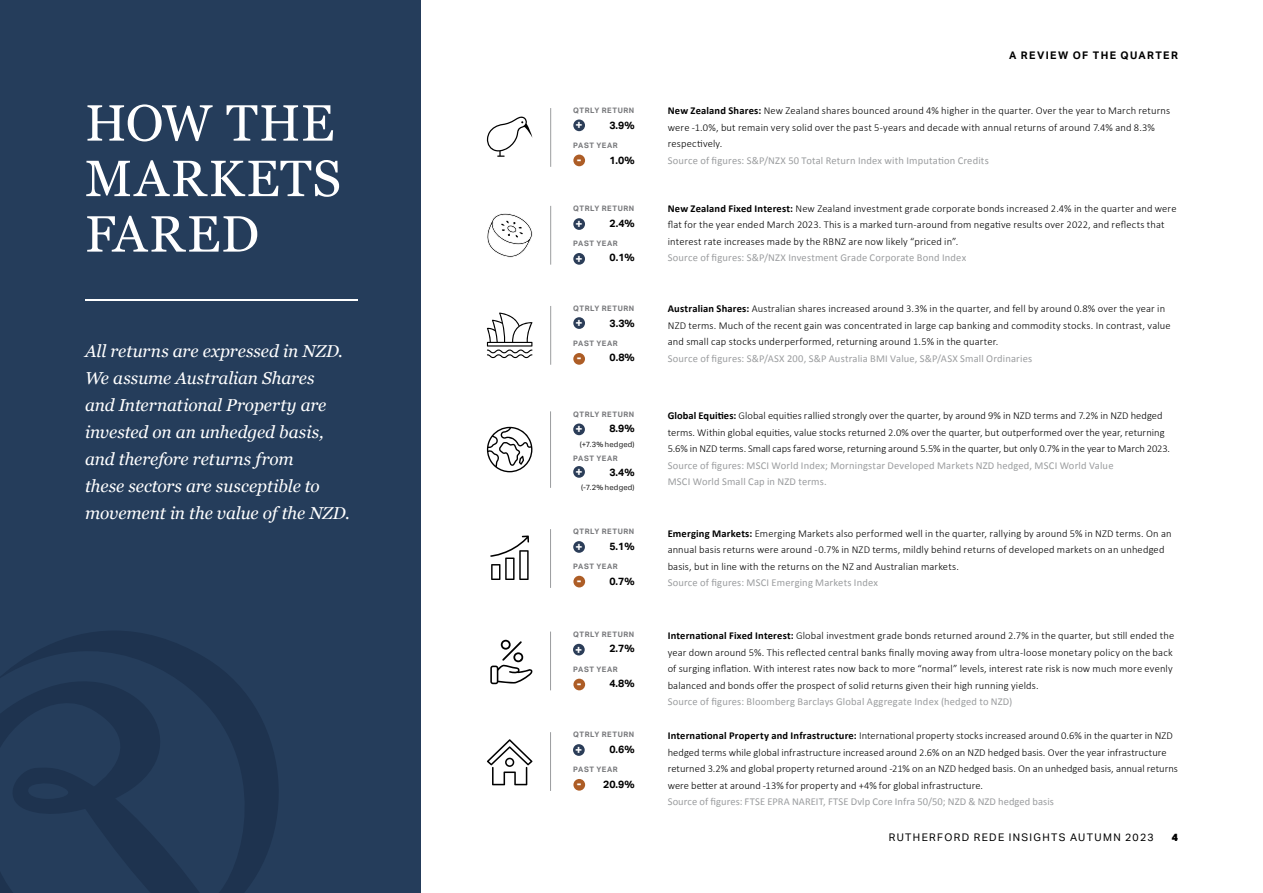
<style>
.page{position:relative;width:1263px;height:893px;background:#fff}
.page>*{position:absolute;margin:0;border:0;box-sizing:border-box;transform-origin:0 0}
.t1{font:51px/55.5px "Georgia";letter-spacing:.02em;color:#fff}
.t2{font:italic 17.25px/27px "Georgia";letter-spacing:-.005em;color:#fff}
.t3{font:700 12px "Aktiv Grotesk";color:#fff}
.t4{font:300 10.5px/16.5px "Calibri";letter-spacing:.01em;color:#000}
.t5{font:10.5px/16.5px "Calibri";letter-spacing:.015em;color:#9b9d9f}
.t6{font:700 10.5px "Aktiv Grotesk";letter-spacing:.13em;color:#000}
.t7{font:10.5px "Aktiv Grotesk";letter-spacing:.13em;color:#000}
.t8{font:900 10.5px "Aktiv Grotesk";color:#000}
.t9{font:700 7.5px "Aktiv Grotesk";letter-spacing:.08em;color:#77787b}
.t10{font:7.5px "Aktiv Grotesk";letter-spacing:.03em;color:#1c1c1c}
.s1{font-weight:700}
</style>
<div class="page">
<div style="left:0;top:0;width:421px;height:893px;background:#253d5b"></div>
<hr style="left:85px;top:299px;width:273px;height:1px;background:#fff">
<div style="left:573px;top:541px;width:12px;height:12px;background:#2b3d58;border-radius:50%"></div>
<div style="left:573px;top:576px;width:12px;height:11px;background:#ad5d26;border-radius:50%"></div>
<hr style="left:550px;top:529px;width:1px;height:59px;background:#9b9d9f">
<svg style="left:490px;top:535px;width:39px;height:45px"></svg>
<svg style="left:0;top:631px;width:278px;height:262px"></svg>
<hr style="left:550px;top:108px;width:1px;height:59px;background:#9b9d9f">
<svg style="left:486px;top:116px;width:46px;height:41px"></svg>
<div style="left:573px;top:155px;width:12px;height:11px;background:#ad5d26;border-radius:50%"></div>
<div style="left:573px;top:119px;width:12px;height:12px;background:#2b3d58;border-radius:50%"></div>
<div style="left:573px;top:423px;width:12px;height:12px;background:#2b3d58;border-radius:50%"></div>
<div style="left:573px;top:466px;width:12px;height:12px;background:#2b3d58;border-radius:50%"></div>
<hr style="left:550px;top:411px;width:1px;height:77px;background:#9b9d9f">
<svg style="left:487px;top:427px;width:45px;height:45px"></svg>
<div style="left:573px;top:744px;width:12px;height:12px;background:#2b3d58;border-radius:50%"></div>
<div style="left:573px;top:779px;width:12px;height:12px;background:#ad5d26;border-radius:50%"></div>
<hr style="left:550px;top:732px;width:1px;height:59px;background:#9b9d9f">
<svg style="left:487px;top:739px;width:45px;height:46px"></svg>
<div style="left:573px;top:253px;width:12px;height:12px;background:#2b3d58;border-radius:50%"></div>
<hr style="left:550px;top:206px;width:1px;height:59px;background:#9b9d9f">
<svg style="left:487px;top:213px;width:46px;height:44px"></svg>
<div style="left:573px;top:218px;width:12px;height:12px;background:#2b3d58;border-radius:50%"></div>
<hr style="left:550px;top:306px;width:1px;height:59px;background:#9b9d9f">
<svg style="left:487px;top:313px;width:45px;height:45px"></svg>
<div style="left:573px;top:317px;width:12px;height:12px;background:#2b3d58;border-radius:50%"></div>
<div style="left:573px;top:353px;width:12px;height:12px;background:#ad5d26;border-radius:50%"></div>
<div style="left:573px;top:679px;width:12px;height:11px;background:#ad5d26;border-radius:50%"></div>
<hr style="left:550px;top:632px;width:1px;height:58px;background:#9b9d9f">
<svg style="left:490px;top:640px;width:43px;height:44px"></svg>
<div style="left:573px;top:644px;width:12px;height:11px;background:#2b3d58;border-radius:50%"></div>
<p class="t6" style="left:1009px;top:49px;width:170px">A REVIEW OF THE QUARTER</p>
<h1 class="t1" style="left:85px;top:93px;width:258px">HOW THE<br>MARKETS<br>FARED</h1>
<p class="t4" style="left:668px;top:102px;width:504px"><span class="s1">New Zealand Shares:</span> New Zealand shares bounced around 4% higher in the quarter. Over the year to March returns were -1.0%, but remain very solid over the past 5-years and decade with annual returns of around 7.4% and 8.3% respectively.</p>
<p class="t9" style="left:573px;top:106px;width:63px">QTRLY RETURN</p>
<p class="t9" style="left:573px;top:141px;width:46px">PAST YEAR</p>
<p class="t3" style="left:577px;top:153px;width:6px">-</p>
<p class="t6" style="left:609px;top:119px;width:27px">3.9%</p>
<p class="t6" style="left:609px;top:154px;width:27px">1.0%</p>
<p class="t3" style="left:576px;top:118px;width:9px">+</p>
<p class="t5" style="left:668px;top:152px;width:323px">Source of figures: S&amp;P/NZX 50 Total Return Index with Imputation Credits</p>
<p class="t4" style="left:668px;top:200px;width:510px"><span class="s1">New Zealand Fixed Interest:</span> New Zealand investment grade corporate bonds increased 2.4% in the quarter and were flat for the year ended March 2023. This is a marked turn-around from negative results over 2022, and reflects that interest rate increases made by the RBNZ are now likely “priced in”.</p>
<p class="t5" style="left:668px;top:250px;width:300px">Source of figures: S&amp;P/NZX Investment Grade Corporate Bond Index</p>
<p class="t9" style="left:573px;top:204px;width:63px">QTRLY RETURN</p>
<p class="t9" style="left:573px;top:239px;width:46px">PAST YEAR</p>
<p class="t6" style="left:609px;top:217px;width:27px">2.4%</p>
<p class="t6" style="left:609px;top:252px;width:27px">0.1%</p>
<p class="t3" style="left:576px;top:217px;width:9px">+</p>
<p class="t3" style="left:576px;top:252px;width:9px">+</p>
<h2 class="t2" style="left:85px;top:337px;width:266px">All returns are expressed in NZD.<br>We assume Australian Shares<br>and International Property are invested on an unhedged basis, and therefore returns from<br>these sectors are susceptible to movement in the value of the NZD.</h2>
<p class="t9" style="left:573px;top:304px;width:63px">QTRLY RETURN</p>
<p class="t9" style="left:573px;top:339px;width:46px">PAST YEAR</p>
<p class="t6" style="left:609px;top:317px;width:27px">3.3%</p>
<p class="t6" style="left:609px;top:352px;width:27px">0.8%</p>
<p class="t3" style="left:576px;top:316px;width:9px">+</p>
<p class="t3" style="left:577px;top:351px;width:6px">-</p>
<p class="t9" style="left:573px;top:410px;width:63px">QTRLY RETURN</p>
<p class="t10" style="left:580px;top:440px;width:56px">(+7.3% hedged)</p>
<p class="t10" style="left:581px;top:483px;width:55px">(-7.2% hedged)</p>
<p class="t6" style="left:609px;top:422px;width:27px">8.9%</p>
<p class="t6" style="left:609px;top:466px;width:27px">3.4%</p>
<p class="t3" style="left:575px;top:422px;width:9px">+</p>
<p class="t3" style="left:575px;top:465px;width:9px">+</p>
<p class="t9" style="left:573px;top:453px;width:46px">PAST YEAR</p>
<p class="t9" style="left:573px;top:527px;width:63px">QTRLY RETURN</p>
<p class="t9" style="left:573px;top:562px;width:46px">PAST YEAR</p>
<p class="t6" style="left:609px;top:540px;width:27px">5.1%</p>
<p class="t6" style="left:609px;top:575px;width:27px">0.7%</p>
<p class="t3" style="left:575px;top:540px;width:9px">+</p>
<p class="t3" style="left:577px;top:574px;width:6px">-</p>
<p class="t9" style="left:573px;top:630px;width:63px">QTRLY RETURN</p>
<p class="t9" style="left:573px;top:665px;width:46px">PAST YEAR</p>
<p class="t6" style="left:609px;top:642px;width:27px">2.7%</p>
<p class="t6" style="left:609px;top:677px;width:27px">4.8%</p>
<p class="t3" style="left:575px;top:643px;width:9px">+</p>
<p class="t3" style="left:577px;top:677px;width:6px">-</p>
<p class="t9" style="left:573px;top:730px;width:63px">QTRLY RETURN</p>
<p class="t9" style="left:573px;top:765px;width:46px">PAST YEAR</p>
<p class="t6" style="left:609px;top:743px;width:27px">0.6%</p>
<p class="t6" style="left:603px;top:778px;width:33px">20.9%</p>
<p class="t3" style="left:575px;top:743px;width:9px">+</p>
<p class="t3" style="left:577px;top:777px;width:6px">-</p>
<p class="t4" style="left:668px;top:300px;width:504px"><span class="s1">Australian Shares:</span> Australian shares increased around 3.3% in the quarter, and fell by around 0.8% over the year in<br>NZD terms. Much of the recent gain was concentrated in large cap banking and commodity stocks. In contrast, value and small cap stocks underperformed, returning around 1.5% in the quarter.</p>
<p class="t5" style="left:668px;top:350px;width:366px">Source of figures: S&amp;P/ASX 200, S&amp;P Australia BMI Value, S&amp;P/ASX Small Ordinaries</p>
<p class="t4" style="left:668px;top:407px;width:504px"><span class="s1">Global Equities:</span> Global equities rallied strongly over the quarter, by around 9% in NZD terms and 7.2% in NZD hedged terms. Within global equities, value stocks returned 2.0% over the quarter, but outperformed over the year, returning<br>5.6% in NZD terms. Small caps fared worse, returning around 5.5% in the quarter, but only 0.7% in the year to March 2023.</p>
<p class="t5" style="left:668px;top:457px;width:447px">Source of figures: MSCI World Index; Morningstar Developed Markets NZD hedged, MSCI World Value<br>MSCI World Small Cap in NZD terms.</p>
<p class="t4" style="left:668px;top:525px;width:505px"><span class="s1">Emerging Markets:</span> Emerging Markets also performed well in the quarter, rallying by around 5% in NZD terms. On an annual basis returns were around -0.7% in NZD terms, mildly behind returns of developed markets on an unhedged basis, but in line with the returns on the NZ and Australian markets.</p>
<p class="t5" style="left:668px;top:575px;width:212px">Source of figures: MSCI Emerging Markets Index</p>
<p class="t4" style="left:668px;top:628px;width:508px"><span class="s1">International Fixed Interest:</span> Global investment grade bonds returned around 2.7% in the quarter, but still ended the year down around 5%. This reflected central banks finally moving away from ultra-loose monetary policy on the back of surging inflation. With interest rates now back to more “normal” levels, interest rate risk is now much more evenly balanced and bonds offer the prospect of solid returns given their high running yields.</p>
<p class="t5" style="left:668px;top:694px;width:346px">Source of figures: Bloomberg Barclays Global Aggregate Index (hedged to NZD)</p>
<p class="t4" style="left:668px;top:727px;width:512px"><span class="s1">International Property and Infrastructure:</span> International property stocks increased around 0.6% in the quarter in NZD hedged terms while global infrastructure increased around 2.6% on an NZD hedged basis. Over the year infrastructure returned 3.2% and global property returned around -21% on an NZD hedged basis. On an unhedged basis, annual returns were better at around -13% for property and +4% for global infrastructure.</p>
<p class="t5" style="left:668px;top:793px;width:388px">Source of figures: FTSE EPRA NAREIT, FTSE Dvlp Core Infra 50/50; NZD &amp; NZD hedged basis</p>
<p class="t7" style="left:889px;top:831px;width:266px">RUTHERFORD REDE INSIGHTS AUTUMN 2023</p>
<p class="t8" style="left:1172px;top:830px;width:8px">4</p>
</div>
